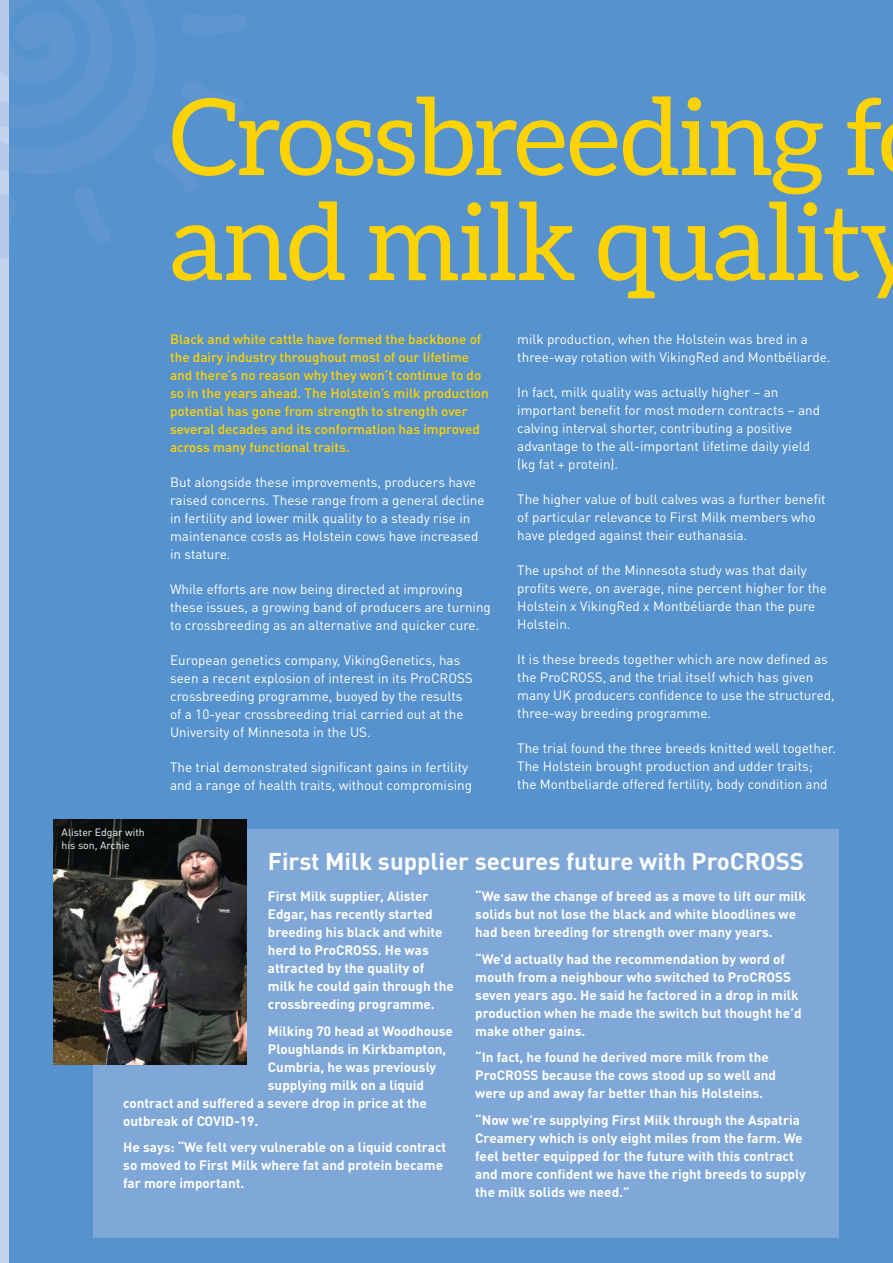
<style>
.page{position:relative;width:893px;height:1263px;background:#5692ce}
.page>*{position:absolute;margin:0;border:0;box-sizing:border-box;transform-origin:0 0}
.t1{font:106.5px/105px "Aleo";letter-spacing:-.02em;color:#ffd300}
.t2{font:700 24px "DIN Pro";color:#fff}
.t3{font:13.5px/18px "DIN Pro";color:#fff}
.t4{font:700 13.5px/18px "DIN Pro";color:#fff}
.t5{font:500 13.5px/18px "DIN Pro";color:#ffd300}
.t6{font:10.5px/13.5px "DIN Pro";color:#fff}
</style>
<div class="page">
<div style="left:0;top:0;width:9px;height:1263px;background:#c3d2ed"></div>
<svg style="left:0;top:0;width:9px;height:259px"></svg>
<div style="left:93px;top:829px;width:746px;height:408px;background:#7fa7d8"></div>
<img style="left:53px;top:819px;width:194px;height:245px">
<h1 class="t1" style="left:170px;top:83px;width:755px">Crossbreeding f and milk quality</h1>
<p class="t3" style="left:517px;top:330px;width:315px">milk production, when the Holstein was bred in a three-way rotation with VikingRed and Montbéliarde.</p>
<p class="t3" style="left:517px;top:383px;width:304px">In fact, milk quality was actually higher – an important benefit for most modern contracts – and calving interval shorter, contributing a positive advantage to the all-important lifetime daily yield (kg fat + protein).</p>
<p class="t3" style="left:517px;top:490px;width:310px">The higher value of bull calves was a further benefit of particular relevance to First Milk members who have pledged against their euthanasia.</p>
<p class="t3" style="left:517px;top:561px;width:311px">The upshot of the Minnesota study was that daily profits were, on average, nine percent higher for the Holstein x VikingRed x Montbéliarde than the pure Holstein.</p>
<p class="t3" style="left:517px;top:650px;width:319px">It is these breeds together which are now defined as the ProCROSS, and the trial itself which has given many UK producers confidence to use the structured, three-way breeding programme.</p>
<p class="t3" style="left:517px;top:739px;width:320px">The trial found the three breeds knitted well together.<br>The Holstein brought production and udder traits;<br>the Montbeliarde offered fertility, body condition and</p>
<p class="t5" style="left:170px;top:330px;width:320px">Black and white cattle have formed the backbone of the dairy industry throughout most of our lifetime and there’s no reason why they won’t continue to do so in the years ahead. The Holstein’s milk production potential has gone from strength to strength over several decades and its conformation has improved across many functional traits.</p>
<p class="t3" style="left:170px;top:473px;width:316px">But alongside these improvements, producers have raised concerns. These range from a general decline in fertility and lower milk quality to a steady rise in maintenance costs as Holstein cows have increased in stature.</p>
<p class="t3" style="left:170px;top:580px;width:322px">While efforts are now being directed at improving these issues, a growing band of producers are turning to crossbreeding as an alternative and quicker cure.</p>
<p class="t3" style="left:170px;top:651px;width:304px">European genetics company, VikingGenetics, has seen a recent explosion of interest in its ProCROSS crossbreeding programme, buoyed by the results of a 10-year crossbreeding trial carried out at the University of Minnesota in the US.</p>
<p class="t3" style="left:170px;top:758px;width:303px">The trial demonstrated significant gains in fertility and a range of health traits, without compromising</p>
<p class="t6" style="left:62px;top:825px;width:85px">Alister Edgar with his son, Archie</p>
<h2 class="t2" style="left:268px;top:844px;width:538px">First Milk supplier secures future with ProCROSS</h2>
<p class="t4" style="left:268px;top:887px;width:187px">First Milk supplier, Alister<br>Edgar, has recently started breeding his black and white herd to ProCROSS. He was attracted by the quality of milk he could gain through the crossbreeding programme.</p>
<p class="t4" style="left:268px;top:1021px;width:187px">Milking 70 head at Woodhouse</p>
<p class="t4" style="left:268px;top:1039px;width:180px">Ploughlands in Kirkbampton,</p>
<p class="t4" style="left:268px;top:1057px;width:170px">Cumbria, he was previously</p>
<p class="t4" style="left:268px;top:1075px;width:158px">supplying milk on a liquid</p>
<p class="t4" style="left:123px;top:1093px;width:305px">contract and suffered a severe drop in price at the</p>
<p class="t4" style="left:123px;top:1111px;width:137px">outbreak of COVID-19.</p>
<p class="t4" style="left:123px;top:1138px;width:325px">He says: “We felt very vulnerable on a liquid contract so moved to First Milk where fat and protein became far more important.</p>
<p class="t4" style="left:475px;top:887px;width:332px">“We saw the change of breed as a move to lift our milk solids but not lose the black and white bloodlines we had been breeding for strength over many years.</p>
<p class="t4" style="left:475px;top:949px;width:328px">“We’d actually had the recommendation by word of mouth from a neighbour who switched to ProCROSS seven years ago. He said he factored in a drop in milk production when he made the switch but thought he’d make other gains.</p>
<p class="t4" style="left:475px;top:1048px;width:302px">“In fact, he found he derived more milk from the<br>ProCROSS because the cows stood up so well and were up and away far better than his Holsteins.</p>
<p class="t4" style="left:475px;top:1110px;width:332px">“Now we’re supplying First Milk through the Aspatria Creamery which is only eight miles from the farm. We feel better equipped for the future with this contract and more confident we have the right breeds to supply the milk solids we need.”</p>
</div>
